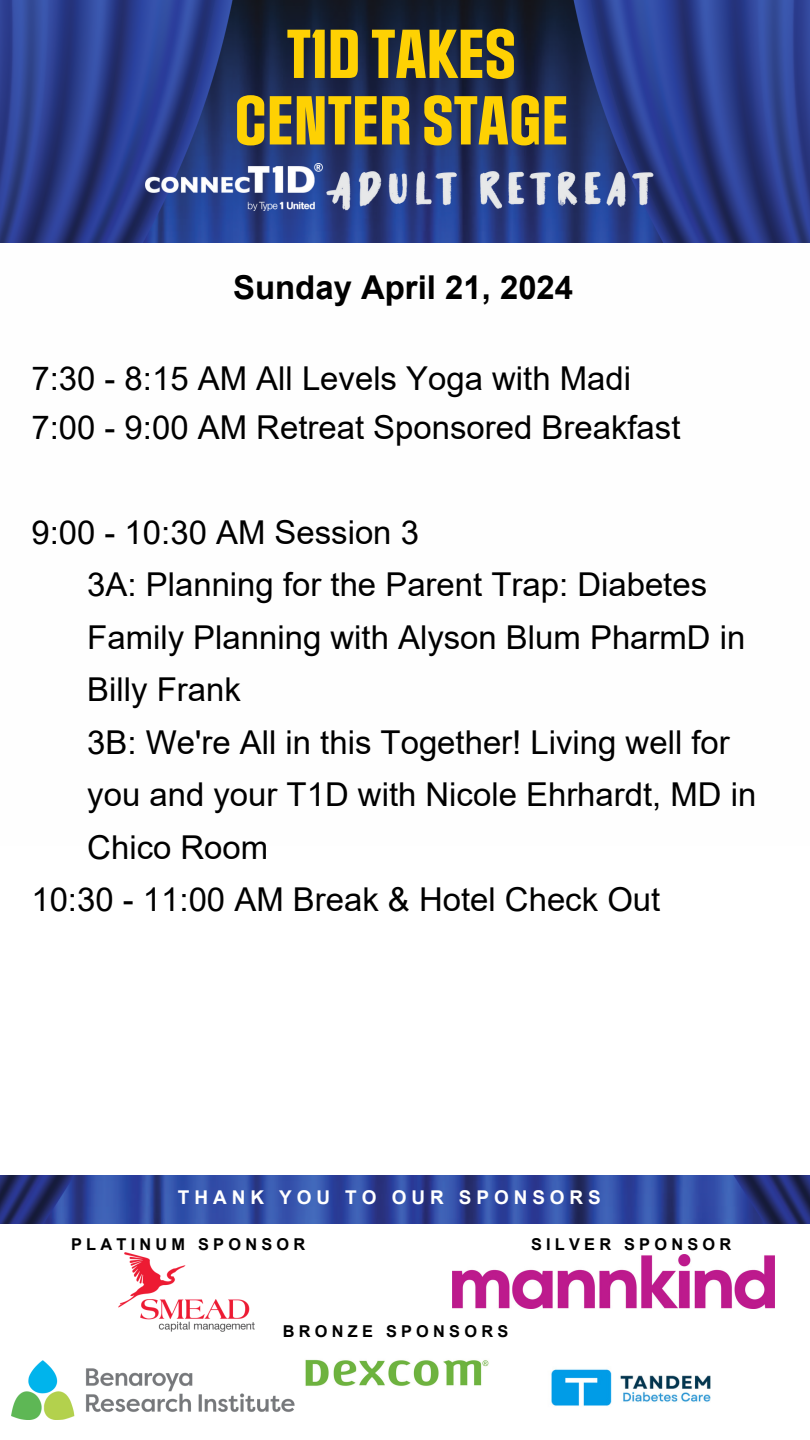
<style>
.page{position:relative;width:810px;height:1440px;background:#fff}
.page>*{position:absolute;margin:0;border:0;box-sizing:border-box;transform-origin:0 0}
.t1{font:700 58.3px/66.5px "Social Gothic";color:#fed103;text-align:center}
.t2{font:32.9px/48.8px "Arial";color:#000}
.t3{font:700 32.9px "Arial";color:#000}
.t4{font:700 19px "Arial";letter-spacing:.26em;color:#fff}
.t5{font:700 16.3px "Arial";letter-spacing:.26em;color:#000}
</style>
<div class="page">
<img style="left:0;top:0;width:810px;height:243px">
<img style="left:146px;top:164px;width:511px;height:46px">
<img style="left:0;top:1175px;width:810px;height:49px">
<img style="left:453px;top:1255px;width:321px;height:53px">
<img style="left:551px;top:1369px;width:160px;height:37px">
<img style="left:305px;top:1359px;width:184px;height:27px">
<img style="left:12px;top:1361px;width:283px;height:59px">
<img style="left:118px;top:1252px;width:137px;height:80px">
<p class="t1" style="left:234px;top:23px;width:336px">T1D TAKES<br>CENTER STAGE</p>
<h2 class="t3" style="left:233px;top:269px;width:342px">Sunday April 21, 2024</h2>
<h3 class="t2" style="left:31px;top:354px;width:651px">7:30 - 8:15 AM All Levels Yoga with Madi<br>7:00 - 9:00 AM Retreat Sponsored Breakfast</h3>
<h3 class="t2" style="left:31px;top:508px;width:389px">9:00 - 10:30 AM Session 3</h3>
<h3 class="t2" style="left:87px;top:560px;width:621px">3A: Planning for the Parent Trap: Diabetes</h3>
<h3 class="t2" style="left:87px;top:613px;width:660px">Family Planning with Alyson Blum PharmD in</h3>
<h3 class="t2" style="left:87px;top:665px;width:155px">Billy Frank</h3>
<h3 class="t2" style="left:87px;top:718px;width:644px">3B: We're All in this Together! Living well for</h3>
<h3 class="t2" style="left:87px;top:770px;width:671px">you and your T1D with Nicole Ehrhardt, MD in</h3>
<h3 class="t2" style="left:87px;top:823px;width:182px">Chico Room</h3>
<h3 class="t2" style="left:31px;top:875px;width:630px">10:30 - 11:00 AM Break &amp; Hotel Check Out</h3>
<p class="t4" style="left:178px;top:1187px;width:424px">THANK YOU TO OUR SPONSORS</p>
<p class="t5" style="left:71px;top:1235px;width:236px">PLATINUM SPONSOR</p>
<p class="t5" style="left:531px;top:1235px;width:202px">SILVER SPONSOR</p>
<h4 class="t5" style="left:283px;top:1322px;width:227px">BRONZE SPONSORS</h4>
</div>
